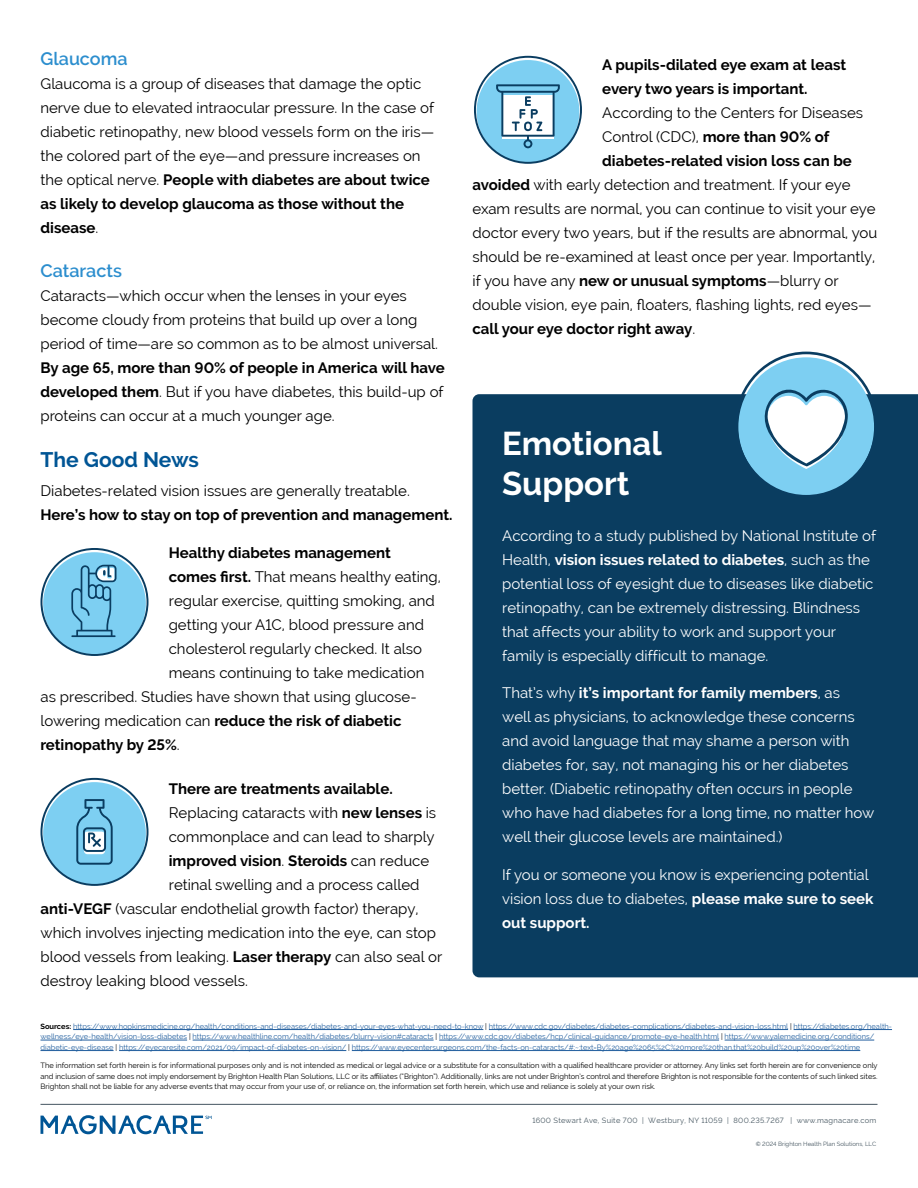
<style>
.page{position:relative;width:918px;height:1188px;background:#fff}
.page>*{position:absolute;margin:0;border:0;box-sizing:border-box;transform-origin:0 0}
.t1{font:700 32.85px/39.3px "Raleway";color:#fff}
.t2{font:700 21px "Raleway";color:#005595}
.t3{font:600 18px "Raleway";color:#2c8ece}
.t4{font:15px/24px "Raleway";color:#000}
.t5{font:15px/24px "Raleway";color:#fff}
.t6{font:700 15px/24px "Raleway";color:#000}
.t7{font:7.5px/10.5px "Raleway";color:#215e9e}
.t8{font:7.5px/10.5px "Raleway";color:#000;text-align:justify}
.t9{font:7.5px "Raleway";letter-spacing:.035em;color:#455560}
.t10{font:6px "Raleway";color:#455560}
.s1{font-weight:700}
.s2{font-weight:400}
.s3{font-weight:700;color:#000}
.s4{color:#000}
.s5{font-weight:500}
</style>
<div class="page">
<div style="left:473px;top:394px;width:445px;height:583px;background:#0a3d60"></div>
<hr style="left:41px;top:1104px;width:837px;height:1px;background:#455560">
<svg style="left:40px;top:1115px;width:172px;height:19px"></svg>
<hr style="left:73px;top:1029px;width:410px;height:1px;background:#215e9e">
<hr style="left:489px;top:1029px;width:299px;height:1px;background:#215e9e">
<hr style="left:794px;top:1029px;width:98px;height:1px;background:#215e9e">
<hr style="left:41px;top:1040px;width:146px;height:1px;background:#215e9e">
<hr style="left:193px;top:1040px;width:241px;height:1px;background:#215e9e">
<hr style="left:439px;top:1040px;width:280px;height:1px;background:#215e9e">
<hr style="left:725px;top:1040px;width:149px;height:1px;background:#215e9e">
<hr style="left:41px;top:1050px;width:73px;height:1px;background:#215e9e">
<hr style="left:119px;top:1050px;width:227px;height:1px;background:#215e9e">
<hr style="left:352px;top:1050px;width:508px;height:1px;background:#215e9e">
<svg style="left:474px;top:56px;width:108px;height:108px"></svg>
<svg style="left:40px;top:778px;width:108px;height:108px"></svg>
<svg style="left:40px;top:548px;width:108px;height:108px"></svg>
<svg style="left:735px;top:352px;width:143px;height:146px"></svg>
<p class="t3" style="left:40px;top:52px;width:89px">Glaucoma</p>
<p class="t4" style="left:41px;top:73px;width:395px">Glaucoma is a group of diseases that damage the optic nerve due to elevated intraocular pressure. In the case of diabetic retinopathy, new blood vessels form on the iris— the colored part of the eye—and pressure increases on the optical nerve. <span class="s1">People with diabetes are about twice as likely to develop glaucoma as those without the disease</span>.</p>
<p class="t3" style="left:40px;top:264px;width:83px">Cataracts</p>
<p class="t4" style="left:40px;top:285px;width:399px">Cataracts—which occur when the lenses in your eyes become cloudy from proteins that build up over a long period of time—are so common as to be almost universal.</p>
<p class="t4" style="left:40px;top:356px;width:406px;text-align:justify"><span class="s1">By age 65, more than 90% of people in America will have developed them</span>. But if you have diabetes, this build-up of proteins can occur at a much younger age.</p>
<h2 class="t2" style="left:40px;top:447px;width:160px">The Good News</h2>
<p class="t4" style="left:40px;top:480px;width:371px">Diabetes-related vision issues are generally treatable.</p>
<p class="t6" style="left:40px;top:503px;width:414px">Here’s how to stay on top of prevention and management.</p>
<p class="t6" style="left:169px;top:541px;width:224px">Healthy diabetes management</p>
<p class="t4" style="left:169px;top:566px;width:274px"><span class="s1">comes first.</span> That means healthy eating,</p>
<p class="t4" style="left:169px;top:590px;width:268px">regular exercise, quitting smoking, and</p>
<p class="t4" style="left:169px;top:613px;width:257px">getting your A1C, blood pressure and</p>
<p class="t4" style="left:169px;top:638px;width:255px">cholesterol regularly checked. It also</p>
<p class="t4" style="left:169px;top:662px;width:257px">means continuing to take medication</p>
<p class="t4" style="left:40px;top:685px;width:378px">as prescribed. Studies have shown that using glucose-</p>
<p class="t6" style="left:40px;top:709px;width:363px"><span class="s2">lowering medication can</span> reduce the risk of diabetic</p>
<p class="t6" style="left:40px;top:733px;width:141px">retinopathy by 25%<span class="s2">.</span></p>
<p class="t6" style="left:169px;top:777px;width:226px">There are treatments available.</p>
<p class="t4" style="left:169px;top:802px;width:269px">Replacing cataracts with <span class="s1">new lenses</span> is</p>
<p class="t4" style="left:169px;top:826px;width:267px">commonplace and can lead to sharply</p>
<p class="t6" style="left:169px;top:849px;width:262px">improved vision<span class="s2">.</span> Steroids <span class="s2">can reduce</span></p>
<p class="t4" style="left:169px;top:874px;width:252px">retinal swelling and a process called</p>
<p class="t4" style="left:40px;top:898px;width:380px"><span class="s1">anti-VEGF</span> (vascular endothelial growth factor) therapy,</p>
<p class="t4" style="left:40px;top:922px;width:397px">which involves injecting medication into the eye, can stop</p>
<p class="t4" style="left:40px;top:946px;width:403px">blood vessels from leaking. <span class="s1">Laser therapy</span> can also seal or</p>
<p class="t4" style="left:41px;top:970px;width:209px">destroy leaking blood vessels.</p>
<p class="t6" style="left:602px;top:53px;width:246px">A pupils-dilated eye exam at least every two years is important.</p>
<p class="t4" style="left:602px;top:102px;width:263px">According to the Centers for Diseases</p>
<p class="t4" style="left:602px;top:126px;width:229px">Control (CDC), <span class="s1">more than 90% of</span></p>
<p class="t6" style="left:602px;top:149px;width:251px">diabetes-related vision loss can be</p>
<p class="t4" style="left:472px;top:174px;width:380px"><span class="s1">avoided</span> with early detection and treatment. If your eye</p>
<p class="t4" style="left:472px;top:198px;width:405px">exam results are normal, you can continue to visit your eye</p>
<p class="t4" style="left:472px;top:222px;width:406px">doctor every two years, but if the results are abnormal, you</p>
<p class="t4" style="left:472px;top:246px;width:404px">should be re-examined at least once per year. Importantly,</p>
<p class="t4" style="left:472px;top:270px;width:368px">if you have any <span class="s1">new or unusual symptoms</span>—blurry or</p>
<p class="t4" style="left:472px;top:293px;width:401px">double vision, eye pain, floaters, flashing lights, red eyes—</p>
<p class="t6" style="left:472px;top:317px;width:224px">call your eye doctor right away<span class="s2">.</span></p>
<h1 class="t1" style="left:502px;top:424px;width:161px">Emotional<br>Support</h1>
<p class="t5" style="left:502px;top:525px;width:376px">According to a study published by National Institute of Health, <span class="s1">vision issues related to diabetes</span>, such as the potential loss of eyesight due to diseases like diabetic retinopathy, can be extremely distressing. Blindness that affects your ability to work and support your family is especially difficult to manage.</p>
<p class="t5" style="left:502px;top:682px;width:374px">That’s why <span class="s1">it’s important for family members</span>, as<br>well as physicians, to acknowledge these concerns and avoid language that may shame a person with diabetes for, say, not managing his or her diabetes better. (Diabetic retinopathy often occurs in people who have had diabetes for a long time, no matter how well their glucose levels are maintained.)</p>
<p class="t5" style="left:502px;top:864px;width:373px">If you or someone you know is experiencing potential vision loss due to diabetes, <span class="s1">please make sure to seek out support.</span></p>
<p class="t7" style="left:40px;top:1022px;width:853px"><span class="s3">Sources:</span> https://www.hopkinsmedicine.org/health/conditions-and-diseases/diabetes-and-your-eyes-what-you-need-to-know <span class="s4">|</span> https://www.cdc.gov/diabetes/diabetes-complications/diabetes-and-vision-loss.html <span class="s4">|</span> https://diabetes.org/health&shy;wellness/eye-health/vision-loss-diabetes <span class="s4">|</span> https://www.healthline.com/health/diabetes/blurry-vision#cataracts <span class="s4">|</span> https://www.cdc.gov/diabetes/hcp/clinical-guidance/promote-eye-health.html <span class="s4">|</span> https://www.yalemedicine.org/conditions/ diabetic-eye-disease <span class="s4">|</span> https://eyecaresite.com/2021/09/impact-of-diabetes-on-vision/ <span class="s4">|</span> https://www.eyecentersurgeons.com/the-facts-on-cataracts/#:~:text=By%20age%2065%2C%20more%20than,that%20build%20up%20over%20time</p>
<p class="t8" style="left:40px;top:1060px;width:839px">The information set forth herein is for informational purposes only and is not intended as medical or legal advice or a substitute for a consultation with a qualified healthcare provider or attorney. Any links set forth herein are for convenience only and inclusion of same does not imply endorsement by Brighton Health Plan Solutions, LLC or its affiliates (“Brighton”). Additionally, links are not under Brighton’s control and therefore Brighton is not responsible for the contents of such linked sites.<br>Brighton shall not be liable for any adverse events that may occur from your use of, or reliance on, the information set forth herein, which use and reliance is solely at your own risk.</p>
<p class="t9" style="left:532px;top:1116px;width:346px">1600 Stewart Ave, Suite 700 | Westbury, NY 11059 | 800.235.7267 | www.magnacare.com</p>
<p class="t10" style="left:756px;top:1141px;width:122px"><span class="s5">©</span> 2024 Brighton Health Plan Solutions, LLC</p>
</div>
